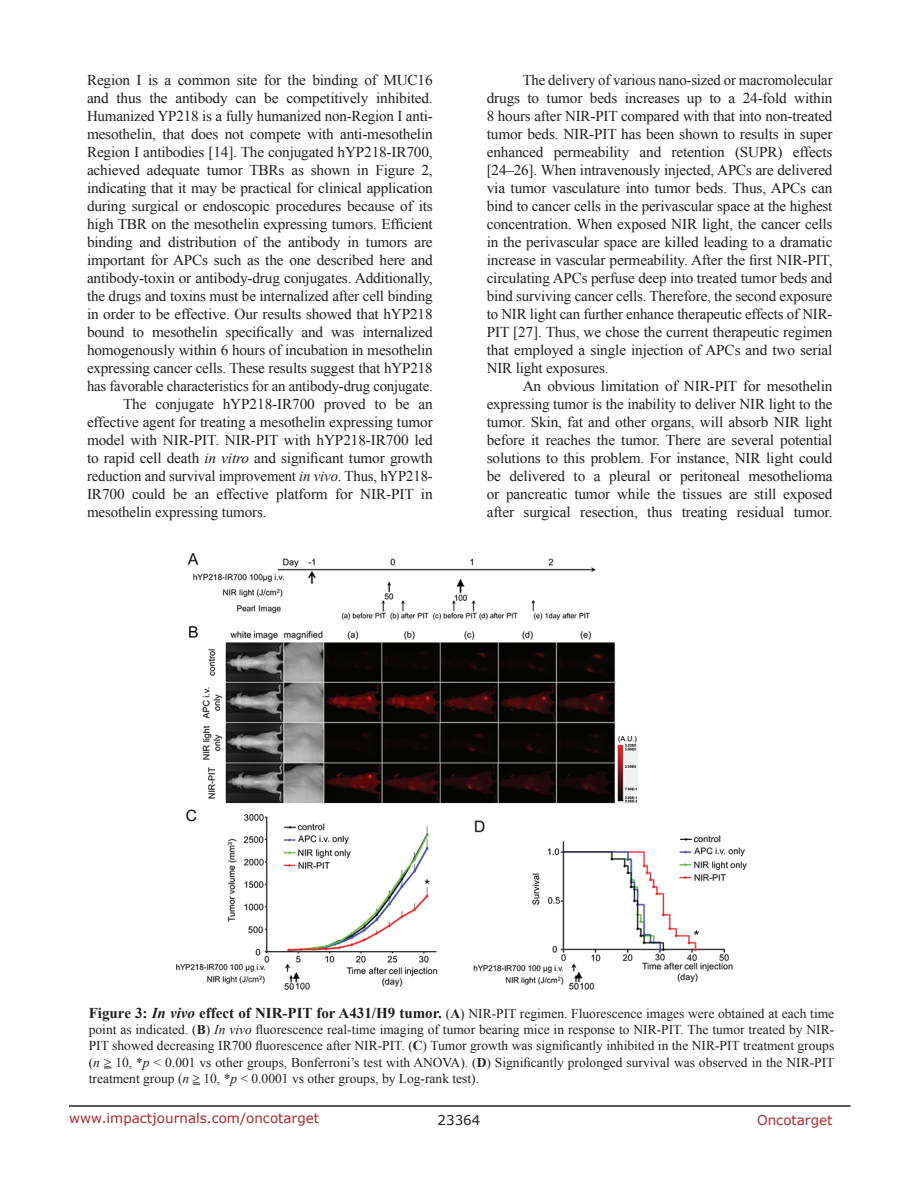
<style>
.page{position:relative;width:918px;height:1188px;background:#fff}
.page>*{position:absolute;margin:0;border:0;box-sizing:border-box;transform-origin:0 0}
.t1{font:15px/18px "Times New Roman";letter-spacing:-.01em;color:#201d20;text-align:justify}
.t2{font:13.5px/16.2px "Times New Roman";color:#201d20;text-align:justify}
.t3{font:13.5px "Verdana";color:#ac2830}
.t4{font:13.5px "Verdana";color:#201d20}
.s1{font-style:italic}
.s2{font-weight:700;font-size:15px}
.s3{font-weight:700;font-style:italic;font-size:15px}
.s4{font-weight:700}
</style>
<div class="page">
<hr style="left:69px;top:1105px;width:781px;height:2px;background:#231f20">
<img style="left:176px;top:554px;width:571px;height:436px">
<p class="t1" style="left:87px;top:71px;width:347px">Region I is a common site for the binding of MUC16</p>
<p class="t1" style="left:87px;top:89px;width:347px">and thus the antibody can be competitively inhibited.</p>
<p class="t1" style="left:87px;top:107px;width:347px">Humanized YP218 is a fully humanized non-Region I anti-</p>
<p class="t1" style="left:87px;top:125px;width:347px">mesothelin, that does not compete with anti-mesothelin</p>
<p class="t1" style="left:87px;top:143px;width:347px">Region I antibodies [14]. The conjugated hYP218-IR700,</p>
<p class="t1" style="left:87px;top:161px;width:347px">achieved adequate tumor TBRs as shown in Figure 2,</p>
<p class="t1" style="left:87px;top:179px;width:347px">indicating that it may be practical for clinical application</p>
<p class="t1" style="left:87px;top:197px;width:347px">during surgical or endoscopic procedures because of its</p>
<p class="t1" style="left:87px;top:215px;width:347px">high TBR on the mesothelin expressing tumors. Efficient</p>
<p class="t1" style="left:87px;top:233px;width:347px">binding and distribution of the antibody in tumors are</p>
<p class="t1" style="left:87px;top:251px;width:347px">important for APCs such as the one described here and</p>
<p class="t1" style="left:87px;top:269px;width:347px">antibody-toxin or antibody-drug conjugates. Additionally,</p>
<p class="t1" style="left:87px;top:287px;width:347px">the drugs and toxins must be internalized after cell binding</p>
<p class="t1" style="left:87px;top:305px;width:347px">in order to be effective. Our results showed that hYP218</p>
<p class="t1" style="left:87px;top:323px;width:347px">bound to mesothelin specifically and was internalized</p>
<p class="t1" style="left:87px;top:341px;width:347px">homogenously within 6 hours of incubation in mesothelin</p>
<p class="t1" style="left:87px;top:359px;width:347px">expressing cancer cells. These results suggest that hYP218</p>
<p class="t1" style="left:87px;top:377px;width:347px">has favorable characteristics for an antibody-drug conjugate.</p>
<p class="t1" style="left:123px;top:395px;width:311px">The conjugate hYP218-IR700 proved to be an</p>
<p class="t1" style="left:87px;top:413px;width:347px">effective agent for treating a mesothelin expressing tumor</p>
<p class="t1" style="left:87px;top:431px;width:347px">model with NIR-PIT. NIR-PIT with hYP218-IR700 led</p>
<p class="t1" style="left:87px;top:449px;width:347px">to rapid cell death <span class="s1">in vitro</span> and significant tumor growth</p>
<p class="t1" style="left:87px;top:467px;width:347px">reduction and survival improvement <span class="s1">in vivo</span>. Thus, hYP218-</p>
<p class="t1" style="left:87px;top:485px;width:347px">IR700 could be an effective platform for NIR-PIT in</p>
<p class="t1" style="left:87px;top:503px;width:181px">mesothelin expressing tumors.</p>
<p class="t1" style="left:487px;top:71px;width:347px;text-indent:36px">The delivery of various nano-sized or macromolecular drugs to tumor beds increases up to a 24-fold within 8 hours after NIR-PIT compared with that into non-treated tumor beds. NIR-PIT has been shown to results in super enhanced permeability and retention (SUPR) effects [24–26]. When intravenously injected, APCs are delivered via tumor vasculature into tumor beds. Thus, APCs can bind to cancer cells in the perivascular space at the highest concentration. When exposed NIR light, the cancer cells in the perivascular space are killed leading to a dramatic increase in vascular permeability. After the first NIR-PIT, circulating APCs perfuse deep into treated tumor beds and bind surviving cancer cells. Therefore, the second exposure to NIR light can further enhance therapeutic effects of NIR-PIT [27]. Thus, we chose the current therapeutic regimen that employed a single injection of APCs and two serial NIR light exposures.</p>
<p class="t1" style="left:487px;top:377px;width:347px;text-indent:36px">An obvious limitation of NIR-PIT for mesothelin expressing tumor is the inability to deliver NIR light to the tumor. Skin, fat and other organs, will absorb NIR light before it reaches the tumor. There are several potential solutions to this problem. For instance, NIR light could be delivered to a pleural or peritoneal mesothelioma or pancreatic tumor while the tissues are still exposed after surgical resection, thus treating residual tumor.</p>
<p class="t2" style="left:89px;top:1005px;width:747px"><span class="s2">Figure 3:</span> <span class="s3">In vivo</span> <span class="s2">effect of NIR-PIT for A431/H9 tumor.</span> (<span class="s4">A</span>) NIR-PIT regimen. Fluorescence images were obtained at each time point as indicated. (<span class="s4">B</span>) <span class="s1">In vivo</span> fluorescence real-time imaging of tumor bearing mice in response to NIR-PIT. The tumor treated by NIR-PIT showed decreasing IR700 fluorescence after NIR-PIT. (<span class="s4">C</span>) Tumor growth was significantly inhibited in the NIR-PIT treatment groups (<span class="s1">n</span> ≥ 10, *<span class="s1">p</span> &lt; 0.001 vs other groups, Bonferroni’s test with ANOVA). (<span class="s4">D</span>) Significantly prolonged survival was observed in the NIR-PIT treatment group (<span class="s1">n</span> ≥ 10, *<span class="s1">p</span> &lt; 0.0001 vs other groups, by Log-rank test).</p>
<p class="t3" style="left:69px;top:1109px;width:252px">www.impactjournals.com/oncotarget</p>
<p class="t4" style="left:438px;top:1111px;width:44px">23364</p>
<p class="t3" style="left:757px;top:1111px;width:77px">Oncotarget</p>
</div>
